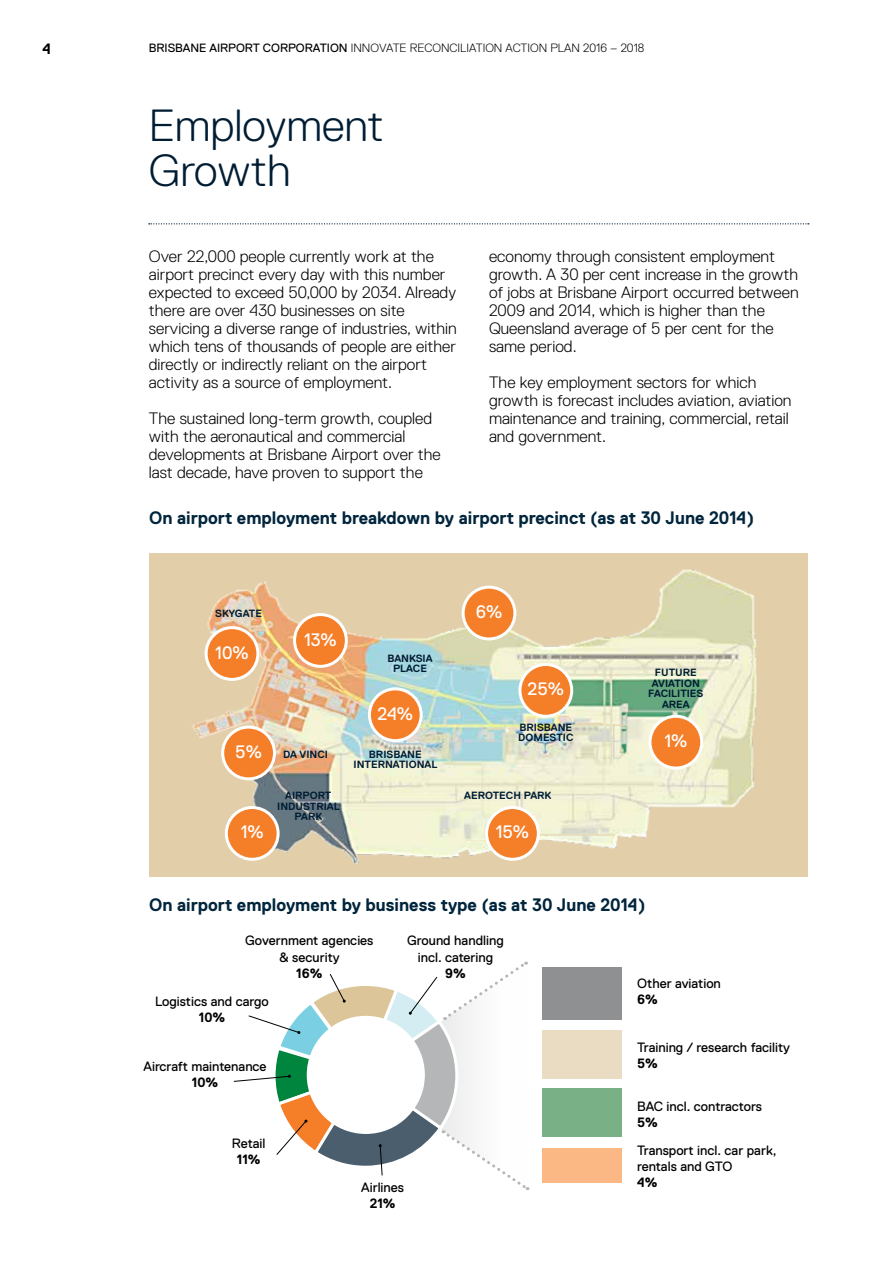
<style>
.page{position:relative;width:893px;height:1263px;background:#fff}
.page>*{position:absolute;margin:0;border:0;box-sizing:border-box;transform-origin:0 0}
.t1{font:300 45px/45px "Replica Pro";color:#001d34}
.t2{font:700 18px "Replica Pro";color:#00253c}
.t3{font:18px "Replica Pro";color:#fff}
.t4{font:300 16.5px/18px "Replica Pro";color:#000}
.t5{font:700 15px "Replica Pro";color:#000}
.t6{font:13.5px/16.2px "Replica Pro";color:#000;text-align:center}
.t7{font:700 13.5px "Replica Pro";color:#000}
.t8{font:300 12px "Replica Pro";color:#000}
.t9{font:700 10.5px/10.5px "Replica Pro";color:#001d34;text-align:center}
.s1{font-weight:400}
</style>
<div class="page">
<svg style="left:149px;top:223px;width:660px;height:1px"></svg>
<div style="left:149px;top:553px;width:659px;height:324px;background:#e2cfaa"></div>
<img style="left:191px;top:569px;width:566px;height:295px">
<div style="left:543px;top:967px;width:79px;height:53px;background:#8e9092"></div>
<div style="left:543px;top:1030px;width:79px;height:48px;background:#eadcc3"></div>
<div style="left:543px;top:1089px;width:79px;height:48px;background:#79b085"></div>
<div style="left:543px;top:1148px;width:79px;height:34px;background:#fbb784"></div>
<svg style="left:233px;top:961px;width:296px;height:229px"></svg>
<div style="left:463px;top:587px;width:52px;height:52px;background:#f57e29;border-radius:50%"></div>
<div style="left:462px;top:586px;width:54px;height:54px;border:3px solid #fff;border-radius:50%"></div>
<div style="left:369px;top:689px;width:52px;height:52px;background:#f57e29;border-radius:50%"></div>
<div style="left:368px;top:687px;width:55px;height:55px;border:3px solid #fff;border-radius:50%"></div>
<div style="left:295px;top:614px;width:51px;height:52px;background:#f57e29;border-radius:50%"></div>
<div style="left:293px;top:613px;width:55px;height:55px;border:3px solid #fff;border-radius:50%"></div>
<div style="left:206px;top:628px;width:52px;height:51px;background:#f57e29;border-radius:50%"></div>
<div style="left:205px;top:626px;width:54px;height:55px;border:3px solid #fff;border-radius:50%"></div>
<div style="left:223px;top:727px;width:51px;height:52px;background:#f57e29;border-radius:50%"></div>
<div style="left:221px;top:726px;width:55px;height:54px;border:3px solid #fff;border-radius:50%"></div>
<div style="left:226px;top:807px;width:52px;height:52px;background:#f57e29;border-radius:50%"></div>
<div style="left:225px;top:806px;width:55px;height:55px;border:3px solid #fff;border-radius:50%"></div>
<div style="left:487px;top:807px;width:51px;height:52px;background:#f57e29;border-radius:50%"></div>
<div style="left:485px;top:806px;width:55px;height:55px;border:3px solid #fff;border-radius:50%"></div>
<div style="left:650px;top:716px;width:52px;height:52px;background:#f57e29;border-radius:50%"></div>
<div style="left:648px;top:715px;width:55px;height:54px;border:3px solid #fff;border-radius:50%"></div>
<div style="left:520px;top:664px;width:52px;height:52px;background:#f57e29;border-radius:50%"></div>
<div style="left:518px;top:663px;width:55px;height:55px;border:3px solid #fff;border-radius:50%"></div>
<p class="t5" style="left:43px;top:41px;width:10px">4</p>
<p class="t8" style="left:149px;top:41px;width:497px"><span class="s1">BRISBANE AIRPORT CORPORATION</span> INNOVATE RECONCILIATION ACTION PLAN 2016 – 2018</p>
<h1 class="t1" style="left:149px;top:104px;width:236px">Employment<br>Growth</h1>
<p class="t4" style="left:149px;top:247px;width:309px">Over 22,000 people currently work at the airport precinct every day with this number expected to exceed 50,000 by 2034. Already there are over 430 businesses on site servicing a diverse range of industries, within which tens of thousands of people are either directly or indirectly reliant on the airport activity as a source of employment.</p>
<p class="t4" style="left:149px;top:409px;width:294px">The sustained long-term growth, coupled with the aeronautical and commercial developments at Brisbane Airport over the last decade, have proven to support the</p>
<p class="t4" style="left:489px;top:247px;width:311px">economy through consistent employment growth. A 30 per cent increase in the growth of jobs at Brisbane Airport occurred between 2009 and 2014, which is higher than the Queensland average of 5 per cent for the same period.</p>
<p class="t4" style="left:489px;top:373px;width:304px">The key employment sectors for which growth is forecast includes aviation, aviation maintenance and training, commercial, retail and government.</p>
<p class="t2" style="left:149px;top:508px;width:607px">On airport employment breakdown by airport precinct (as at 30 June 2014)</p>
<p class="t9" style="left:215px;top:608px;width:48px">SKYGATE</p>
<p class="t3" style="left:215px;top:642px;width:35px">10%</p>
<p class="t3" style="left:235px;top:742px;width:28px">5%</p>
<p class="t3" style="left:304px;top:629px;width:34px">13%</p>
<p class="t9" style="left:387px;top:653px;width:47px">BANKSIA<br>PLACE</p>
<p class="t3" style="left:377px;top:704px;width:37px">24%</p>
<p class="t3" style="left:476px;top:602px;width:28px">6%</p>
<p class="t3" style="left:528px;top:679px;width:38px">25%</p>
<p class="t9" style="left:518px;top:722px;width:57px;text-align:left">BRISBANE<br>DOMESTIC</p>
<p class="t9" style="left:283px;top:749px;width:47px">DA VINCI</p>
<p class="t9" style="left:277px;top:791px;width:64px">AIRPORT<br>INDUSTRIAL<br>PARK</p>
<p class="t9" style="left:464px;top:790px;width:89px">AEROTECH PARK</p>
<p class="t9" style="left:353px;top:749px;width:85px">BRISBANE<br>INTERNATIONAL</p>
<p class="t3" style="left:241px;top:822px;width:25px">1%</p>
<p class="t3" style="left:496px;top:822px;width:35px">15%</p>
<p class="t9" style="left:648px;top:667px;width:57px">FUTURE<br>AVIATION<br>FACILITIES<br>AREA</p>
<p class="t3" style="left:664px;top:731px;width:25px">1%</p>
<p class="t2" style="left:149px;top:895px;width:498px">On airport employment by business type (as at 30 June 2014)</p>
<p class="t6" style="left:245px;top:933px;width:130px">Government agencies &amp; security</p>
<p class="t7" style="left:296px;top:965px;width:28px">16%</p>
<p class="t6" style="left:407px;top:933px;width:98px">Ground handling incl. catering</p>
<p class="t7" style="left:445px;top:966px;width:22px">9%</p>
<p class="t6" style="left:637px;top:975px;width:85px">Other aviation</p>
<p class="t7" style="left:637px;top:992px;width:22px">6%</p>
<p class="t6" style="left:637px;top:1039px;width:154px">Training / research facility</p>
<p class="t7" style="left:637px;top:1056px;width:22px">5%</p>
<p class="t6" style="left:637px;top:1098px;width:126px">BAC incl. contractors</p>
<p class="t7" style="left:637px;top:1114px;width:22px">5%</p>
<p class="t6" style="left:637px;top:1142px;width:141px;text-align:left">Transport incl. car park, rentals and GTO</p>
<p class="t7" style="left:637px;top:1175px;width:22px">4%</p>
<p class="t6" style="left:155px;top:993px;width:115px">Logistics and cargo</p>
<p class="t7" style="left:199px;top:1010px;width:28px">10%</p>
<p class="t6" style="left:144px;top:1058px;width:125px">Aircraft maintenance</p>
<p class="t7" style="left:192px;top:1075px;width:28px">10%</p>
<p class="t6" style="left:232px;top:1135px;width:35px">Retail</p>
<p class="t7" style="left:237px;top:1152px;width:25px">11%</p>
<p class="t6" style="left:361px;top:1179px;width:44px">Airlines</p>
<p class="t7" style="left:370px;top:1196px;width:27px">21%</p>
</div>
